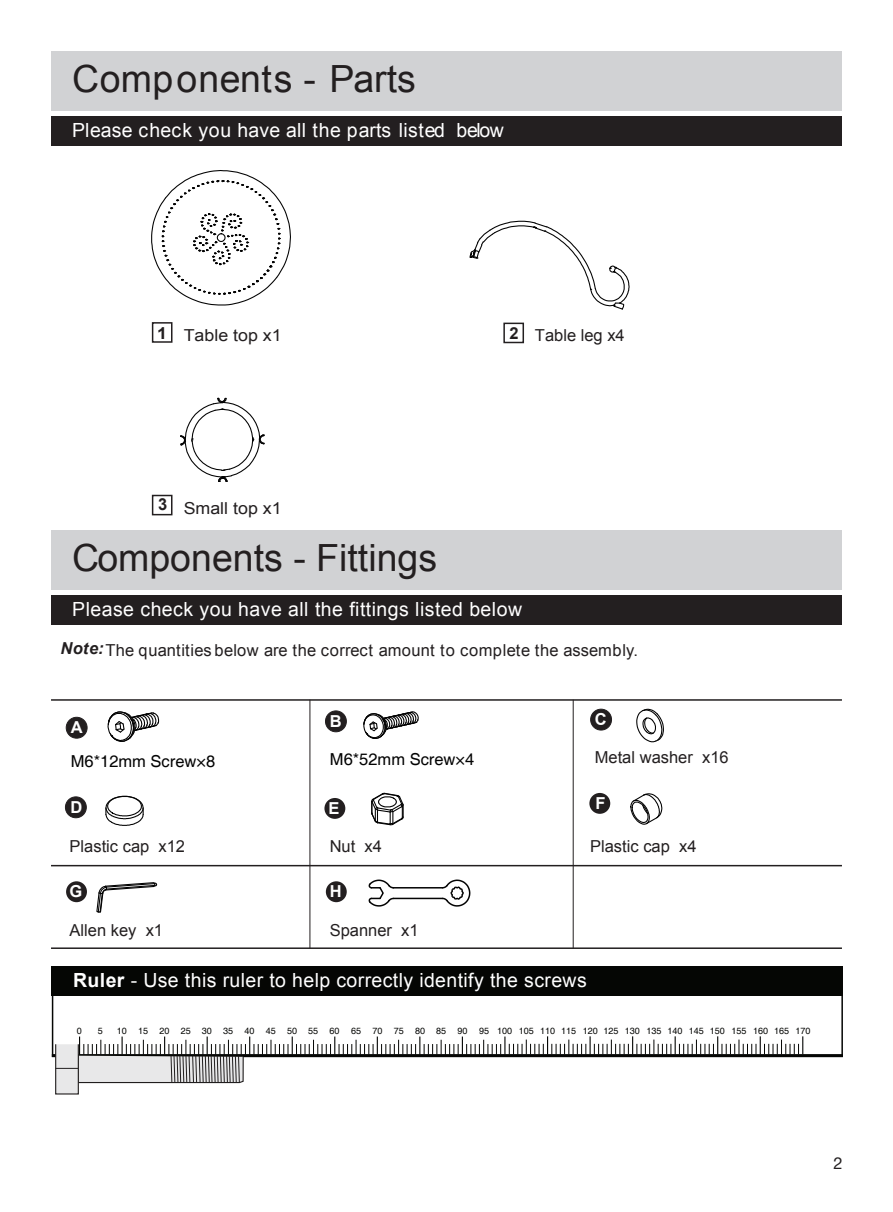
<style>
.page{position:relative;width:893px;height:1212px;background:#fff}
.page>*{position:absolute;margin:0;border:0;box-sizing:border-box;transform-origin:0 0}
.t1{font:37.5px "Arial";color:#231f20}
.t2{font:19.5px "Arial";letter-spacing:.02em;color:#fff}
.t3{font:16.5px "Arial";color:#231f20}
.t4{font:16.5px "Helvetica";color:#030303}
.t5{font:16.5px "Arial";color:#231f20;scale:1.08 1}
.t6{font:700 16.5px "Arial";color:#fff}
.t7{font:700 16.5px "Arial";color:#231f20}
.t8{font:16.5px "Helvetica Neue LT Std";color:#231f20}
.t9{font:9px "Helvetica";color:#050604}
.s1{font-weight:700}
.s2{font-weight:700;font-style:italic}
</style>
<div class="page">
<div style="left:51px;top:51px;width:791px;height:60px;background:#d1d2d4"></div>
<div style="left:51px;top:116px;width:791px;height:30px;background:#231f20"></div>
<div style="left:503px;top:323px;width:21px;height:20px;border:2px solid #231f20"></div>
<div style="left:152px;top:322px;width:20px;height:21px;border:2px solid #231f20"></div>
<div style="left:152px;top:495px;width:20px;height:20px;border:2px solid #231f20"></div>
<div style="left:51px;top:530px;width:791px;height:60px;background:#d1d2d4"></div>
<div style="left:51px;top:595px;width:791px;height:30px;background:#231f20"></div>
<hr style="left:310px;top:700px;width:1px;height:248px;background:#231f20">
<div style="left:66px;top:717px;width:21px;height:21px;background:#231f20;border-radius:50%"></div>
<div style="left:66px;top:717px;width:21px;height:21px;border:1px solid #231f20;border-radius:50%"></div>
<div style="left:65px;top:797px;width:21px;height:21px;background:#231f20;border-radius:50%"></div>
<div style="left:65px;top:797px;width:22px;height:21px;border:1px solid #231f20;border-radius:50%"></div>
<hr style="left:51px;top:699px;width:791px;height:2px;background:#231f20">
<div style="left:324px;top:798px;width:21px;height:21px;background:#231f20;border-radius:50%"></div>
<div style="left:589px;top:793px;width:21px;height:21px;background:#231f20;border-radius:50%"></div>
<div style="left:66px;top:881px;width:21px;height:21px;background:#231f20;border-radius:50%"></div>
<div style="left:326px;top:881px;width:21px;height:21px;background:#231f20;border-radius:50%"></div>
<div style="left:325px;top:711px;width:21px;height:21px;background:#231f20;border-radius:50%"></div>
<div style="left:325px;top:711px;width:22px;height:21px;border:1px solid #231f20;border-radius:50%"></div>
<hr style="left:573px;top:700px;width:1px;height:248px;background:#231f20">
<hr style="left:51px;top:865px;width:791px;height:1px;background:#231f20">
<hr style="left:51px;top:947px;width:791px;height:2px;background:#231f20">
<div style="left:52px;top:965px;width:791px;height:30px;background:#050604"></div>
<div style="left:52px;top:993px;width:791px;height:64px;border:2px solid #050604"></div>
<hr style="left:52px;top:1054px;width:791px;height:3px;background:#050604">
<div style="left:55px;top:1044px;width:24px;height:50px;background:#e8e8e9;border:1px solid #211e1e"></div>
<svg style="left:55px;top:1036px;width:748px;height:48px"></svg>
<div style="left:591px;top:709px;width:20px;height:21px;background:#231f20;border-radius:50%"></div>
<div style="left:590px;top:709px;width:22px;height:21px;border:1px solid #231f20;border-radius:50%"></div>
<svg style="left:151px;top:170px;width:140px;height:136px"></svg>
<svg style="left:469px;top:220px;width:161px;height:90px"></svg>
<svg style="left:180px;top:397px;width:85px;height:85px"></svg>
<svg style="left:107px;top:711px;width:53px;height:31px"></svg>
<svg style="left:363px;top:711px;width:56px;height:28px"></svg>
<svg style="left:636px;top:708px;width:28px;height:35px"></svg>
<svg style="left:105px;top:795px;width:39px;height:31px"></svg>
<svg style="left:371px;top:792px;width:33px;height:34px"></svg>
<svg style="left:630px;top:793px;width:33px;height:32px"></svg>
<svg style="left:96px;top:882px;width:62px;height:31px"></svg>
<hr style="left:393px;top:887px;width:49px;height:1px;background:#030303">
<hr style="left:393px;top:898px;width:49px;height:1px;background:#030303">
<svg style="left:441px;top:879px;width:30px;height:28px"></svg>
<svg style="left:368px;top:879px;width:27px;height:28px"></svg>
<h1 class="t1" style="left:72px;top:54px;width:345px">Components - Parts</h1>
<p class="t2" style="left:72px;top:117px;width:433px">Please check you have all the parts listed below</p>
<p class="t5" style="left:157px;top:324px;width:117px"><span class="s1">1</span> Table top x1</p>
<p class="t7" style="left:510px;top:322px;width:11px">2</p>
<p class="t3" style="left:535px;top:324px;width:91px">Table leg x4</p>
<p class="t7" style="left:158px;top:494px;width:11px">3</p>
<h1 class="t1" style="left:72px;top:533px;width:366px">Components - Fittings</h1>
<p class="t5" style="left:184px;top:497px;width:92px">Small top x1</p>
<p class="t2" style="left:72px;top:596px;width:451px">Please check you have all the fittings listed below</p>
<p class="t3" style="left:61px;top:639px;width:579px"><span class="s2">Note:</span>The quantities below are the correct amount to complete the assembly.</p>
<p class="t6" style="left:71px;top:716px;width:13px">A</p>
<p class="t6" style="left:330px;top:710px;width:13px">B</p>
<p class="t4" style="left:71px;top:752px;width:146px">M6*12mm Screw×8</p>
<p class="t4" style="left:330px;top:749px;width:146px">M6*52mm Screw×4</p>
<p class="t6" style="left:595px;top:708px;width:13px">C</p>
<p class="t3" style="left:595px;top:746px;width:135px">Metal washer x16</p>
<p class="t6" style="left:70px;top:796px;width:13px">D</p>
<p class="t6" style="left:329px;top:797px;width:13px">E</p>
<p class="t6" style="left:596px;top:792px;width:12px">F</p>
<p class="t3" style="left:70px;top:836px;width:117px">Plastic cap x12</p>
<p class="t3" style="left:330px;top:836px;width:54px">Nut x4</p>
<p class="t6" style="left:70px;top:880px;width:14px">G</p>
<p class="t6" style="left:330px;top:880px;width:13px">H</p>
<p class="t3" style="left:70px;top:919px;width:95px">Allen key x1</p>
<p class="t3" style="left:330px;top:919px;width:90px">Spanner x1</p>
<p class="t3" style="left:590px;top:836px;width:108px">Plastic cap x4</p>
<p class="t2" style="left:73px;top:967px;width:515px"><span class="s1">Ruler</span> - Use this ruler to help correctly identify the screws</p>
<p class="t9" style="left:77px;top:1026px;width:7px">0</p>
<p class="t9" style="left:98px;top:1026px;width:7px">5</p>
<p class="t9" style="left:117px;top:1026px;width:54px">10 15 20</p>
<p class="t9" style="left:181px;top:1026px;width:160px">25 30 35 40 45 50 55 60</p>
<p class="t9" style="left:351px;top:1026px;width:118px">65 70 75 80 85 90</p>
<p class="t9" style="left:479px;top:1025px;width:333px">95 100 105 110 115 120 125 130 135 140 145 150 155 160 165 170</p>
<p class="t8" style="left:834px;top:1154px;width:11px">2</p>
</div>
